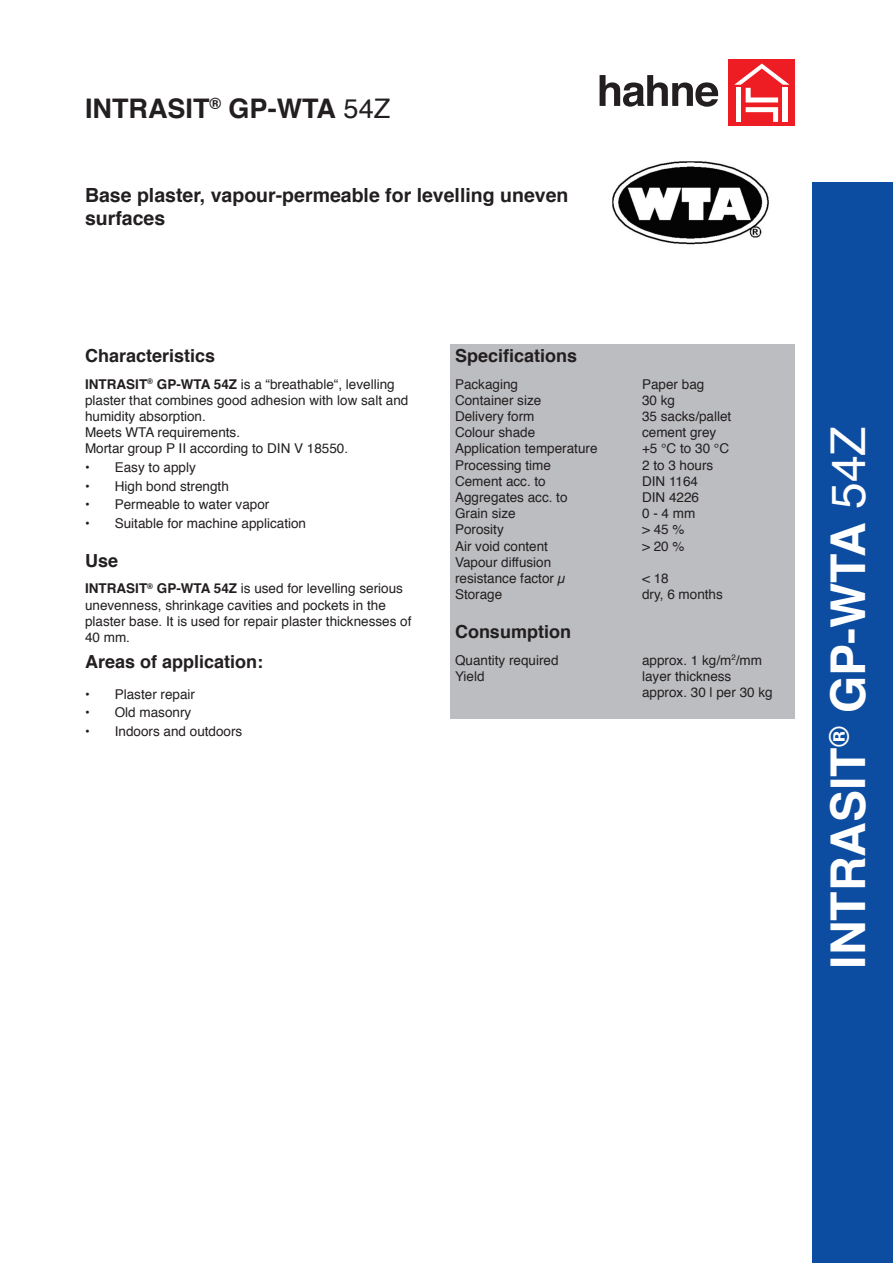
<style>
.page{position:relative;width:893px;height:1263px;background:#fff}
.page>*{position:absolute;margin:0;border:0;box-sizing:border-box;transform-origin:0 0}
.t1{font:700 48px "Helvetica";color:#fff}
.t2{font:700 27px "Helvetica";color:#231f20}
.t3{font:700 19.5px/23.4px "Helvetica";color:#231f20}
.t4{font:700 18px "Helvetica";color:#231f20}
.t5{font:13.5px/16.2px "Helvetica";color:#231f20}
.t6{font:700 13.5px "Helvetica";color:#231f20}
.s1{font-weight:400}
.s2{font-weight:700}
</style>
<div class="page">
<div style="left:729px;top:60px;width:66px;height:66px;background:#ee1d23"></div>
<svg style="left:734px;top:64px;width:56px;height:58px"></svg>
<div style="left:783px;top:88px;width:5px;height:34px;background:#fff"></div>
<svg style="left:600px;top:75px;width:118px;height:32px"></svg>
<div style="left:812px;top:183px;width:81px;height:1080px;background:#0d4da1"></div>
<img style="left:612px;top:162px;width:157px;height:82px">
<div style="left:451px;top:344px;width:344px;height:30px;background:#bcbdc0"></div>
<div style="left:451px;top:374px;width:344px;height:230px;background:#bcbdc0"></div>
<div style="left:451px;top:603px;width:344px;height:17px;background:#bcbdc0"></div>
<div style="left:451px;top:620px;width:344px;height:30px;background:#bcbdc0"></div>
<div style="left:451px;top:650px;width:344px;height:52px;background:#bcbdc0"></div>
<div style="left:451px;top:701px;width:344px;height:17px;background:#bcbdc0"></div>
<p class="t2" style="left:85px;top:87px;width:307px">INTRASIT<sup>®</sup> GP-WTA <span class="s1">54Z</span></p>
<p class="t3" style="left:85px;top:183px;width:485px">Base plaster, vapour-permeable for levelling uneven surfaces</p>
<p class="t4" style="left:85px;top:341px;width:132px">Characteristics</p>
<p class="t5" style="left:85px;top:376px;width:325px"><span class="s2">INTRASIT</span><sup>®</sup> <span class="s2">GP-WTA 54Z</span> is a “breathable“, levelling plaster that combines good adhesion with low salt and humidity absorption.</p>
<p class="t5" style="left:85px;top:425px;width:157px">Meets WTA requirements.</p>
<p class="t5" style="left:85px;top:441px;width:265px">Mortar group P II according to DIN V 18550.</p>
<p class="t6" style="left:85px;top:456px;width:6px">•</p>
<p class="t5" style="left:115px;top:460px;width:83px">Easy to apply</p>
<p class="t6" style="left:85px;top:475px;width:6px">•</p>
<p class="t5" style="left:115px;top:478px;width:116px">High bond strength</p>
<p class="t6" style="left:85px;top:494px;width:6px">•</p>
<p class="t5" style="left:115px;top:497px;width:156px">Permeable to water vapor</p>
<p class="t6" style="left:85px;top:512px;width:6px">•</p>
<p class="t5" style="left:115px;top:515px;width:193px">Suitable for machine application</p>
<p class="t4" style="left:85px;top:546px;width:35px">Use</p>
<p class="t5" style="left:85px;top:581px;width:328px"><span class="s2">INTRASIT</span><sup>®</sup> <span class="s2">GP-WTA 54Z</span> is used for levelling serious unevenness, shrinkage cavities and pockets in the plaster base. It is used for repair plaster thicknesses of 40 mm.</p>
<p class="t4" style="left:85px;top:647px;width:180px">Areas of application:</p>
<p class="t6" style="left:85px;top:683px;width:6px">•</p>
<p class="t5" style="left:115px;top:686px;width:82px">Plaster repair</p>
<p class="t6" style="left:85px;top:702px;width:6px">•</p>
<p class="t5" style="left:115px;top:705px;width:78px">Old masonry</p>
<p class="t6" style="left:85px;top:720px;width:6px">•</p>
<p class="t5" style="left:115px;top:724px;width:129px">Indoors and outdoors</p>
<p class="t4" style="left:455px;top:341px;width:124px">Specifications</p>
<p class="t5" style="left:455px;top:376px;width:65px">Packaging</p>
<p class="t5" style="left:455px;top:392px;width:88px">Container size</p>
<p class="t5" style="left:455px;top:409px;width:81px">Delivery form</p>
<p class="t5" style="left:455px;top:425px;width:82px">Colour shade</p>
<p class="t5" style="left:455px;top:441px;width:144px">Application temperature</p>
<p class="t5" style="left:455px;top:457px;width:98px">Processing time</p>
<p class="t5" style="left:455px;top:473px;width:92px">Cement acc. to</p>
<p class="t5" style="left:455px;top:490px;width:114px">Aggregates acc. to</p>
<p class="t5" style="left:455px;top:506px;width:62px">Grain size</p>
<p class="t5" style="left:455px;top:522px;width:50px">Porosity</p>
<p class="t5" style="left:455px;top:538px;width:95px">Air void content</p>
<p class="t5" style="left:455px;top:554px;width:98px">Vapour diffusion</p>
<p class="t5" style="left:455px;top:571px;width:112px">resistance factor µ</p>
<p class="t5" style="left:455px;top:587px;width:49px">Storage</p>
<p class="t4" style="left:455px;top:617px;width:117px">Consumption</p>
<p class="t5" style="left:455px;top:652px;width:105px">Quantity required</p>
<p class="t5" style="left:455px;top:668px;width:31px">Yield</p>
<p class="t5" style="left:642px;top:376px;width:64px">Paper bag</p>
<p class="t5" style="left:642px;top:392px;width:35px">30 kg</p>
<p class="t5" style="left:642px;top:409px;width:91px">35 sacks/pallet</p>
<p class="t5" style="left:642px;top:425px;width:76px">cement grey</p>
<p class="t5" style="left:642px;top:441px;width:88px">+5 °C to 30 °C</p>
<p class="t5" style="left:642px;top:457px;width:73px">2 to 3 hours</p>
<p class="t5" style="left:642px;top:473px;width:58px">DIN 1164</p>
<p class="t5" style="left:642px;top:490px;width:59px">DIN 4226</p>
<p class="t5" style="left:642px;top:506px;width:55px">0 - 4 mm</p>
<p class="t5" style="left:642px;top:522px;width:44px">&gt; 45 %</p>
<p class="t5" style="left:642px;top:538px;width:44px">&gt; 20 %</p>
<p class="t5" style="left:642px;top:571px;width:28px">&lt; 18</p>
<p class="t5" style="left:642px;top:587px;width:82px">dry, 6 months</p>
<p class="t5" style="left:642px;top:652px;width:121px">approx. 1 kg/m<sup>2</sup>/mm layer thickness</p>
<p class="t5" style="left:642px;top:685px;width:132px">approx. 30 l per 30 kg</p>
<p class="t1" style="left:810px;top:969px;width:544px;rotate:-90deg">INTRASIT<sup>®</sup> GP-WTA <span class="s1">54Z</span></p>
</div>
